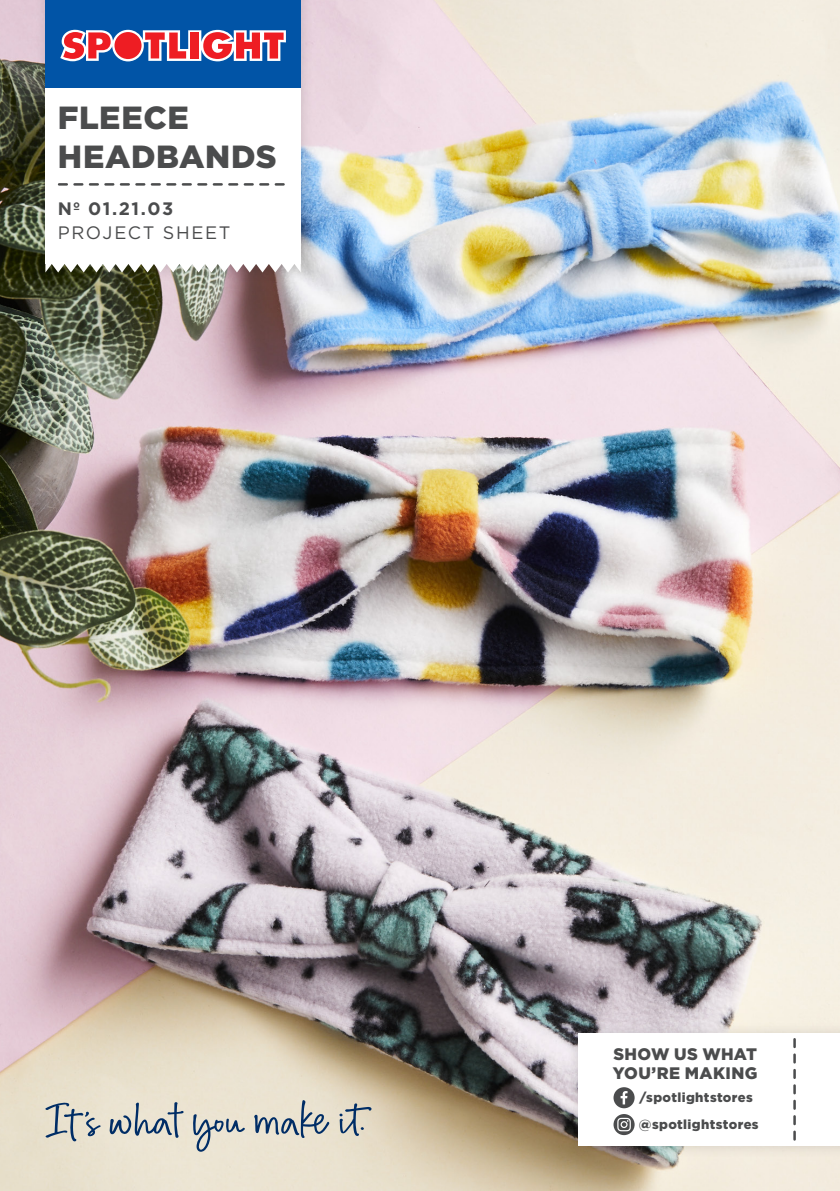
<style>
.page{position:relative;width:840px;height:1191px;background:#fff}
.page>*{position:absolute;margin:0;border:0;box-sizing:border-box;transform-origin:0 0}
.t1{font:900 32px/38.6px "Gotham";letter-spacing:.015em;color:#4b4c4d}
.t2{font:18px/24px "Gotham";letter-spacing:.095em;color:#4b4c4d}
.t3{font:900 16.6px/19.4px "Gotham";letter-spacing:.02em;color:#4b4c4d}
.t4{font:900 13px/26.8px "Gotham";letter-spacing:.025em;color:#4b4c4d}
.s1{font-weight:700}
</style>
<div class="page">
<img style="left:0;top:0;width:839px;height:1191px">
<div style="left:566px;top:1022px;width:273px;height:137px;background:#231f20;opacity:.15"></div>
<div style="left:577px;top:1033px;width:262px;height:112px;background:#fff"></div>
<svg style="left:793px;top:1039px;width:2px;height:100px"></svg>
<div style="left:613px;top:1087px;width:21px;height:21px;background:#4b4c4d;border-radius:50%"></div>
<svg style="left:620px;top:1091px;width:7px;height:13px"></svg>
<svg style="left:613px;top:1114px;width:21px;height:21px"></svg>
<svg style="left:617px;top:1117px;width:13px;height:14px"></svg>
<svg style="left:193px;top:1114px;width:52px;height:37px;background:#bcbfbc"></svg>
<svg style="left:45px;top:1102px;width:56px;height:39px;background:#bfc1bb"></svg>
<svg style="left:109px;top:1102px;width:74px;height:35px;background:#b8bcba"></svg>
<svg style="left:339px;top:1103px;width:32px;height:33px"></svg>
<svg style="left:254px;top:1100px;width:75px;height:38px;background:#bcbebb"></svg>
<div style="left:34px;top:0;width:280px;height:284px;background:#231f20;opacity:.15"></div>
<div style="left:45px;top:0;width:255px;height:89px;background:#0154a6"></div>
<svg style="left:60px;top:30px;width:226px;height:31px;background:#c77082"></svg>
<svg style="left:45px;top:264px;width:255px;height:8px"></svg>
<div style="left:45px;top:89px;width:255px;height:175px;background:#fff"></div>
<svg style="left:59px;top:183px;width:224px;height:3px"></svg>
<p class="t1" style="left:58px;top:98px;width:220px">FLEECE<br>HEADBANDS</p>
<p class="t2" style="left:58px;top:196px;width:174px"><span class="s1">Nº 01.21.03<br></span>PROJECT SHEET</p>
<p class="t3" style="left:612px;top:1043px;width:146px">SHOW US WHAT<br>YOU’RE MAKING</p>
<p class="t4" style="left:638px;top:1084px;width:121px">/spotlightstores @spotlightstores</p>
</div>
